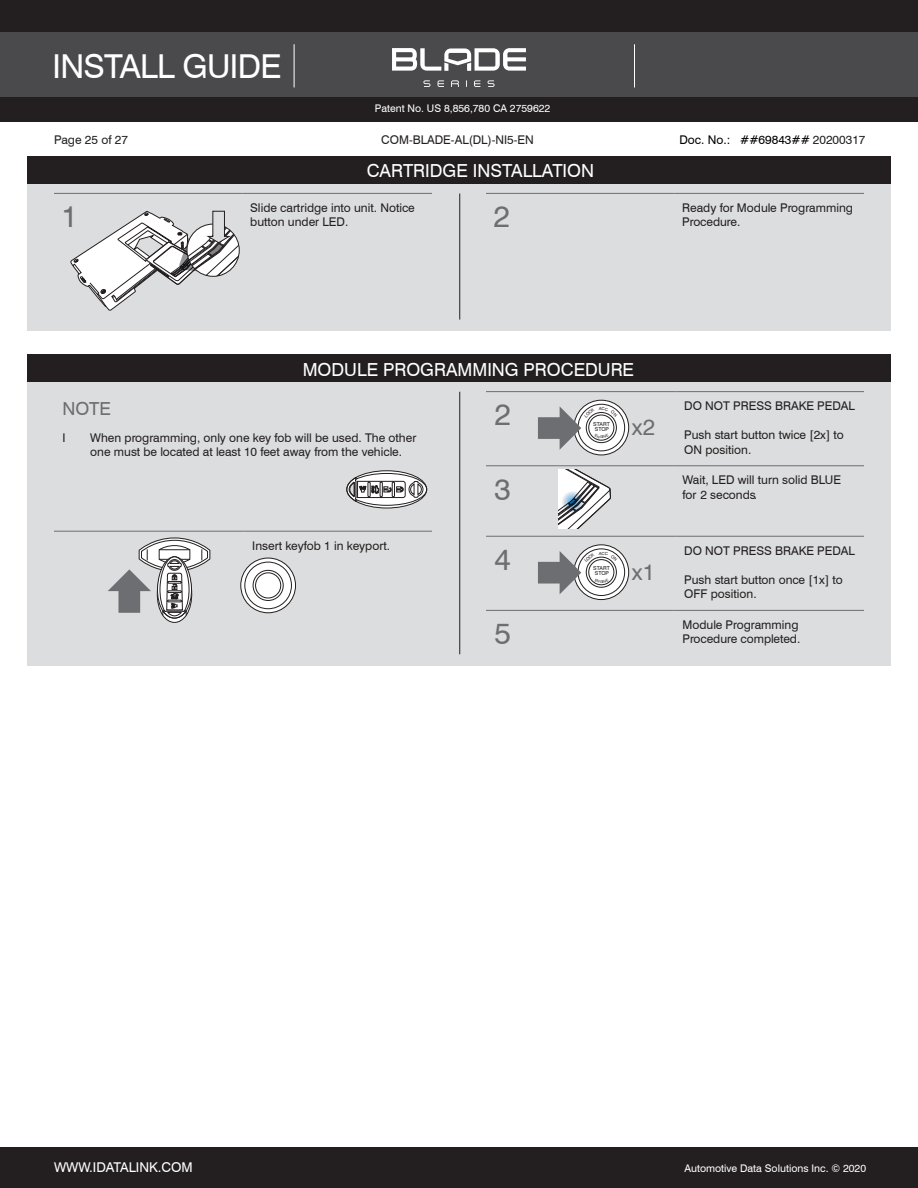
<style>
.page{position:relative;width:918px;height:1188px;background:#fff}
.page>*{position:absolute;margin:0;border:0;box-sizing:border-box;transform-origin:0 0}
.t1{font:33px "Swiss 721 BT";letter-spacing:-.02em;color:#fff}
.t2{font:30px "Swiss 721 BT";color:#6d6e71}
.t3{font:22.5px "Swiss 721 BT";color:#6d6e71}
.t4{font:18px "Swiss 721 BT";color:#fff}
.t5{font:18px "Swiss 721 BT";color:#6d6e71}
.t6{font:13.5px "Swiss 721 BT";color:#fff}
.t7{font:12px/14.4px "Swiss 721 BT";color:#231f20}
.t8{font:12px "Swiss 721 BT";color:#000}
.t9{font:10.5px "Swiss 721 BT";color:#fff}
.t10{font:5.4px/4.9px "Swiss 721 BT";color:#231f20}
.t11{font:4.35px "Swiss 721 BT";color:#231f20}
.s1{color:#231f20}
</style>
<div class="page">
<div style="left:27px;top:184px;width:864px;height:147px;background:#dcddde"></div>
<div style="left:27px;top:156px;width:864px;height:28px;background:#231f20"></div>
<hr style="left:459px;top:194px;width:1px;height:126px;background:#231f20">
<hr style="left:54px;top:193px;width:189px;height:1px;background:#6d6e71">
<hr style="left:243px;top:193px;width:189px;height:1px;background:#6d6e71">
<hr style="left:486px;top:193px;width:189px;height:1px;background:#6d6e71">
<hr style="left:675px;top:193px;width:189px;height:1px;background:#6d6e71">
<svg style="left:70px;top:210px;width:169px;height:101px"></svg>
<div style="left:27px;top:354px;width:864px;height:28px;background:#231f20"></div>
<div style="left:27px;top:382px;width:864px;height:284px;background:#dcddde"></div>
<hr style="left:459px;top:392px;width:1px;height:262px;background:#231f20">
<svg style="left:346px;top:470px;width:81px;height:39px"></svg>
<hr style="left:54px;top:531px;width:190px;height:1px;background:#6d6e71">
<hr style="left:244px;top:531px;width:188px;height:1px;background:#6d6e71">
<svg style="left:241px;top:558px;width:55px;height:55px;fill:#fff"></svg>
<div style="left:240px;top:558px;width:56px;height:55px;border:1px solid #231f20;border-radius:50%"></div>
<div style="left:245px;top:562px;width:47px;height:47px;border:1px solid #231f20;border-radius:50%"></div>
<div style="left:253px;top:570px;width:30px;height:31px;border:1px solid #231f20;border-radius:50%"></div>
<div style="left:255px;top:573px;width:26px;height:25px;border:1px solid #231f20;border-radius:50%"></div>
<svg style="left:108px;top:537px;width:103px;height:86px"></svg>
<hr style="left:486px;top:391px;width:190px;height:1px;background:#6d6e71">
<hr style="left:676px;top:391px;width:188px;height:1px;background:#6d6e71">
<svg style="left:574px;top:400px;width:55px;height:55px;fill:#fff"></svg>
<div style="left:574px;top:400px;width:55px;height:55px;border:1px solid #231f20;border-radius:50%"></div>
<div style="left:578px;top:404px;width:47px;height:47px;border:1px solid #231f20;border-radius:50%"></div>
<div style="left:586px;top:412px;width:31px;height:31px;border:1px solid #231f20;border-radius:50%"></div>
<div style="left:589px;top:415px;width:25px;height:25px;border:1px solid #231f20;border-radius:50%"></div>
<svg style="left:538px;top:406px;width:43px;height:44px"></svg>
<hr style="left:486px;top:536px;width:190px;height:1px;background:#6d6e71">
<hr style="left:676px;top:536px;width:188px;height:1px;background:#6d6e71">
<svg style="left:574px;top:545px;width:55px;height:55px;fill:#fff"></svg>
<div style="left:574px;top:544px;width:55px;height:56px;border:1px solid #231f20;border-radius:50%"></div>
<div style="left:578px;top:549px;width:47px;height:47px;border:1px solid #231f20;border-radius:50%"></div>
<div style="left:586px;top:557px;width:31px;height:30px;border:1px solid #231f20;border-radius:50%"></div>
<div style="left:589px;top:559px;width:25px;height:26px;border:1px solid #231f20;border-radius:50%"></div>
<svg style="left:538px;top:551px;width:43px;height:43px"></svg>
<hr style="left:486px;top:610px;width:188px;height:1px;background:#6d6e71">
<hr style="left:674px;top:610px;width:190px;height:1px;background:#6d6e71">
<hr style="left:486px;top:465px;width:188px;height:1px;background:#6d6e71">
<hr style="left:674px;top:465px;width:190px;height:1px;background:#6d6e71">
<svg style="left:558px;top:469px;width:53px;height:60px"></svg>
<svg style="left:562px;top:491px;width:21px;height:21px"></svg>
<div style="left:0;top:1147px;width:918px;height:41px;background:#231f20"></div>
<div style="left:0;top:0;width:918px;height:122px;background:#231f20"></div>
<div style="left:0;top:33px;width:918px;height:64px;background:#4a4a4d"></div>
<hr style="left:294px;top:44px;width:1px;height:43px;background:#fff">
<hr style="left:634px;top:44px;width:1px;height:43px;background:#fff">
<svg style="left:392px;top:48px;width:134px;height:23px"></svg>
<svg style="left:423px;top:80px;width:72px;height:7px"></svg>
<svg style="left:599px;top:407px;width:18px;height:10px"></svg>
<svg style="left:595px;top:434px;width:14px;height:4px"></svg>
<svg style="left:599px;top:552px;width:18px;height:9px"></svg>
<svg style="left:595px;top:572px;width:14px;height:11px"></svg>
<h1 class="t1" style="left:52px;top:46px;width:231px">INSTALL GUIDE</h1>
<p class="t9" style="left:375px;top:102px;width:177px">Patent No. US 8,856,780 CA 2759622</p>
<p class="t7" style="left:54px;top:132px;width:76px">Page 25 of 27</p>
<p class="t7" style="left:381px;top:132px;width:154px">COM-BLADE-AL(DL)-NI5-EN</p>
<p class="t8" style="left:680px;top:133px;width:188px">Doc. No.: ##69843## <span class="s1">20200317</span></p>
<h3 class="t4" style="left:367px;top:160px;width:229px">CARTRIDGE INSTALLATION</h3>
<h2 class="t2" style="left:62px;top:198px;width:18px">1</h2>
<p class="t7" style="left:250px;top:200px;width:166px">Slide cartridge into unit. Notice button under LED.</p>
<h2 class="t2" style="left:494px;top:198px;width:18px">2</h2>
<p class="t7" style="left:682px;top:200px;width:172px">Ready for Module Programming<br>Procedure.</p>
<h3 class="t4" style="left:303px;top:358px;width:333px">MODULE PROGRAMMING PROCEDURE</h3>
<h3 class="t5" style="left:63px;top:398px;width:50px">NOTE</h3>
<p class="t7" style="left:63px;top:430px;width:5px">I</p>
<p class="t7" style="left:90px;top:430px;width:328px">When programming, only one key fob will be used. The other one must be located at least 10 feet away from the vehicle.</p>
<p class="t7" style="left:252px;top:538px;width:139px">Insert keyfob 1 in keyport.</p>
<h2 class="t2" style="left:495px;top:397px;width:18px">2</h2>
<p class="t7" style="left:684px;top:399px;width:172px">DO NOT PRESS BRAKE PEDAL</p>
<p class="t7" style="left:684px;top:428px;width:161px">Push start button twice [2x] to<br>ON position.</p>
<p class="t11" style="left:583px;top:415px;width:13px;rotate:-42deg">LOCK</p>
<h3 class="t3" style="left:632px;top:413px;width:25px">x2</h3>
<p class="t10" style="left:593px;top:421px;width:18px">START<br>STOP</p>
<h2 class="t2" style="left:495px;top:471px;width:18px">3</h2>
<p class="t7" style="left:682px;top:473px;width:160px">Wait, LED will turn solid BLUE for 2 seconds.</p>
<h2 class="t2" style="left:495px;top:541px;width:18px">4</h2>
<p class="t7" style="left:684px;top:543px;width:172px">DO NOT PRESS BRAKE PEDAL</p>
<p class="t7" style="left:684px;top:572px;width:160px">Push start button once [1x] to<br>OFF position.</p>
<p class="t11" style="left:583px;top:559px;width:13px;rotate:-42deg">LOCK</p>
<h3 class="t3" style="left:632px;top:558px;width:25px">x1</h3>
<p class="t10" style="left:593px;top:566px;width:18px">START<br>STOP</p>
<h2 class="t2" style="left:495px;top:615px;width:18px">5</h2>
<p class="t7" style="left:682px;top:617px;width:119px">Module Programming<br>Procedure completed.</p>
<p class="t6" style="left:54px;top:1159px;width:140px">WWW.IDATALINK.COM</p>
<p class="t9" style="left:684px;top:1162px;width:183px">Automotive Data Solutions Inc. © 2020</p>
</div>
